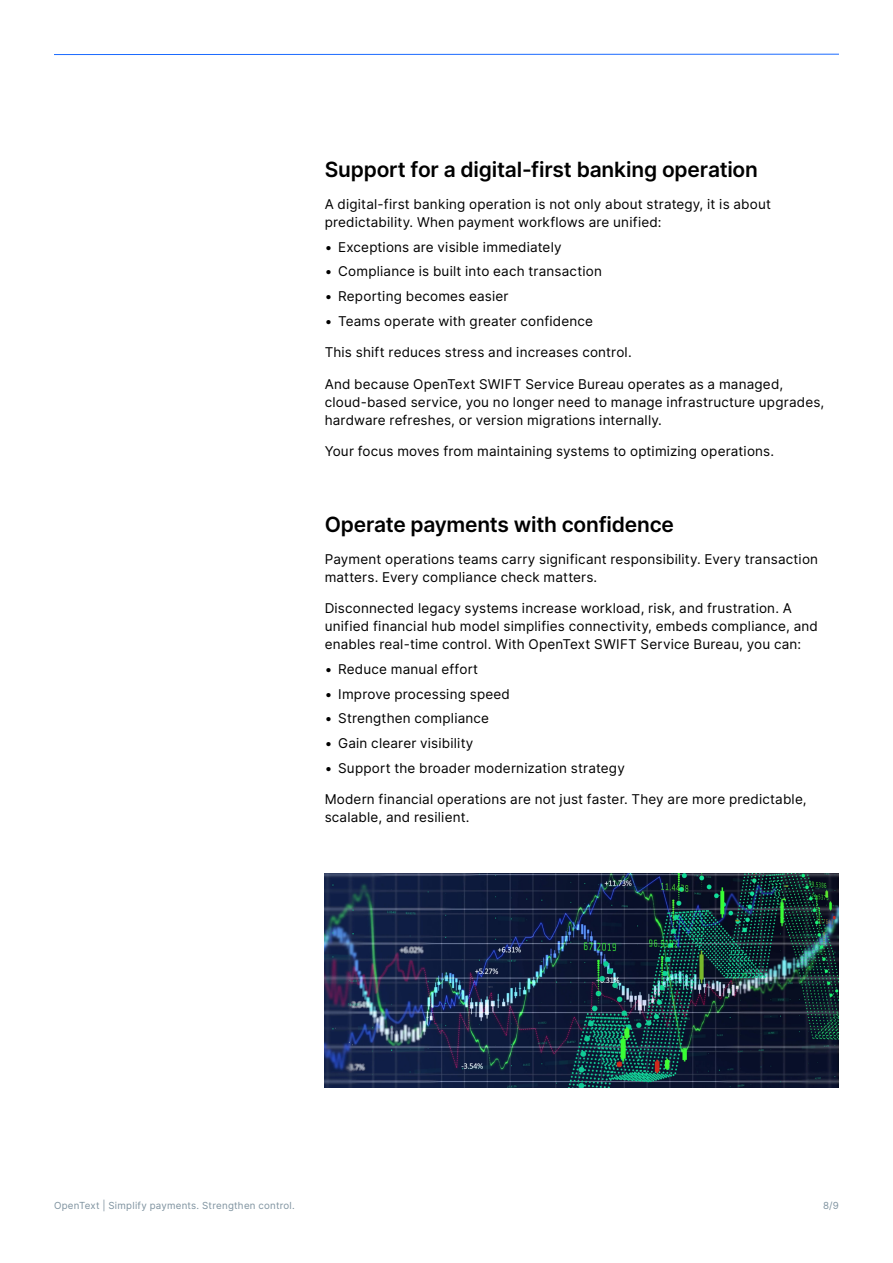
<style>
.page{position:relative;width:893px;height:1263px;background:#fff}
.page>*{position:absolute;margin:0;border:0;box-sizing:border-box;transform-origin:0 0}
.H2_Heading{font:600 21px "Inter";letter-spacing:-.01em;color:#000}
.Body{font:13.5px/18px "Inter";letter-spacing:.015em;color:#000}
.t1{font:9.75px "Inter";letter-spacing:.025em;color:#7e929f}
</style>
<div class="page">
<hr style="left:54px;top:54px;width:785px;height:1px;background:#1a6aff">
<img style="left:325px;top:873px;width:514px;height:214px">
<h2 class="H2_Heading" style="left:325px;top:154px;width:435px">Support for a digital-first banking operation</h2>
<p class="Body" style="left:325px;top:195px;width:448px">A digital-first banking operation is not only about strategy, it is about predictability. When payment workflows are unified:</p>
<p class="Body" style="left:325px;top:237px;width:238px">• Exceptions are visible immediately</p>
<p class="Body" style="left:325px;top:262px;width:279px">• Compliance is built into each transaction</p>
<p class="Body" style="left:325px;top:287px;width:185px">• Reporting becomes easier</p>
<p class="Body" style="left:325px;top:312px;width:270px">• Teams operate with greater confidence</p>
<p class="Body" style="left:325px;top:343px;width:309px">This shift reduces stress and increases control.</p>
<p class="Body" style="left:325px;top:375px;width:501px">And because OpenText SWIFT Service Bureau operates as a managed, cloud-based service, you no longer need to manage infrastructure upgrades, hardware refreshes, or version migrations internally.</p>
<p class="Body" style="left:325px;top:442px;width:451px">Your focus moves from maintaining systems to optimizing operations.</p>
<h2 class="H2_Heading" style="left:325px;top:509px;width:351px">Operate payments with confidence</h2>
<p class="Body" style="left:325px;top:549px;width:495px">Payment operations teams carry significant responsibility. Every transaction matters. Every compliance check matters.</p>
<p class="Body" style="left:325px;top:599px;width:495px">Disconnected legacy systems increase workload, risk, and frustration. A unified financial hub model simplifies connectivity, embeds compliance, and enables real-time control. With OpenText SWIFT Service Bureau, you can:</p>
<p class="Body" style="left:325px;top:660px;width:155px">• Reduce manual effort</p>
<p class="Body" style="left:325px;top:684px;width:187px">• Improve processing speed</p>
<p class="Body" style="left:325px;top:709px;width:166px">• Strengthen compliance</p>
<p class="Body" style="left:325px;top:734px;width:150px">• Gain clearer visibility</p>
<p class="Body" style="left:325px;top:759px;width:302px">• Support the broader modernization strategy</p>
<p class="Body" style="left:325px;top:790px;width:483px">Modern financial operations are not just faster. They are more predictable, scalable, and resilient.</p>
<p class="t1" style="left:54px;top:1198px;width:242px">OpenText | Simplify payments. Strengthen control.</p>
<p class="t1" style="left:823px;top:1198px;width:17px">8/9</p>
</div>
